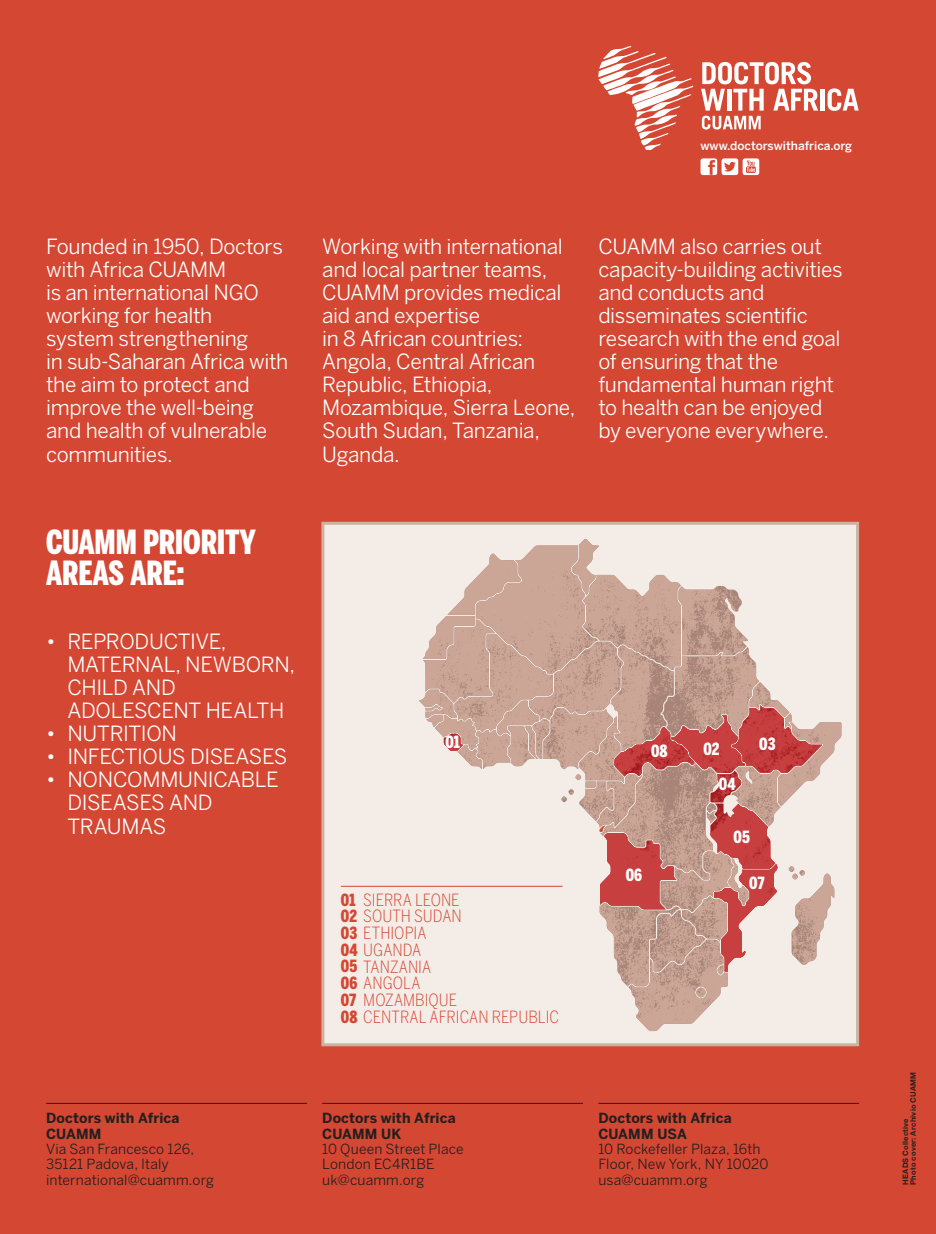
<style>
.page{position:relative;width:936px;height:1234px;background:#fff}
.page>*{position:absolute;margin:0;border:0;box-sizing:border-box;transform-origin:0 0}
.t1{font:900 33px/30.8px "Benton Sans Comp";letter-spacing:-.005em;color:#fff}
.t2{font:20.85px/23.1px "Benton Sans";letter-spacing:-.015em;color:#fff}
.t3{font:300 16.65px/16.6px "Benton Sans Cond";color:#d44733}
.t4{font:900 16.65px/34.5px "Benton Sans Comp";color:#fff}
.t5{font:900 16.65px "Benton Sans Comp";color:#d44733}
.t6{font:13.8px/15.3px "Benton Sans";letter-spacing:.005em;color:#231f20}
.t7{font:700 13.8px/15.3px "Benton Sans";letter-spacing:.005em;color:#231f20}
.t8{font:500 11.85px "Benton Sans";color:#fff}
.t9{font:700 7.5px/7.5px "Helvetica Neue LT Std";letter-spacing:.03em;color:#231f20}
.s1{font-family:"Benton Sans Comp";font-weight:900}
</style>
<div class="page">
<div style="left:0;top:0;width:935px;height:1233px;background:#d44733"></div>
<div style="left:321px;top:521px;width:538px;height:525px;background:#f4ece7;border:3px solid #ccb3a1"></div>
<svg style="left:419px;top:574px;width:422px;height:456px"></svg>
<img style="left:470px;top:539px;width:129px;height:134px">
<svg style="left:599px;top:825px;width:6px;height:6px"></svg>
<svg style="left:614px;top:726px;width:80px;height:1px"></svg>
<img style="left:614px;top:727px;width:80px;height:49px">
<hr style="left:341px;top:885px;width:221px;height:1px;background:#d44733">
<hr style="left:322px;top:1102px;width:261px;height:1px;background:#231f20">
<hr style="left:46px;top:1102px;width:261px;height:1px;background:#231f20">
<hr style="left:598px;top:1102px;width:261px;height:1px;background:#231f20">
<svg style="left:598px;top:46px;width:95px;height:103px"></svg>
<svg style="left:701px;top:62px;width:117px;height:67px"></svg>
<hr style="left:820px;top:89px;width:4px;height:22px;background:#fff">
<svg style="left:827px;top:88px;width:31px;height:23px"></svg>
<div style="left:700px;top:158px;width:17px;height:17px;background:#fff;border-radius:2px"></div>
<div style="left:742px;top:158px;width:17px;height:17px;background:#fff;border-radius:2px"></div>
<svg style="left:746px;top:160px;width:9px;height:13px"></svg>
<svg style="left:708px;top:160px;width:7px;height:15px"></svg>
<div style="left:721px;top:158px;width:17px;height:17px;background:#fff;border-radius:2px"></div>
<svg style="left:724px;top:162px;width:11px;height:9px"></svg>
<p class="t8" style="left:700px;top:139px;width:153px">www.doctorswithafrica.org</p>
<p class="t2" style="left:46px;top:234px;width:244px">Founded in 1950, Doctors with Africa CUAMM<br>is an international NGO working for health<br>system strengthening<br>in sub-Saharan Africa with the aim to protect and improve the well-being and health of vulnerable communities.</p>
<p class="t2" style="left:322px;top:234px;width:255px">Working with international and local partner teams,<br>CUAMM provides medical aid and expertise<br>in 8 African countries:<br>Angola, Central African<br>Republic, Ethiopia,<br>Mozambique, Sierra Leone,<br>South Sudan, Tanzania,<br>Uganda.</p>
<p class="t2" style="left:598px;top:234px;width:246px">CUAMM also carries out capacity-building activities and conducts and disseminates scientific research with the end goal of ensuring that the fundamental human right to health can be enjoyed by everyone everywhere.</p>
<h1 class="t1" style="left:46px;top:526px;width:211px">CUAMM PRIORITY<br>AREAS ARE:</h1>
<p class="t2" style="left:67px;top:629px;width:229px;text-indent:-21px">• REPRODUCTIVE,<br>MATERNAL, NEWBORN,<br>CHILD AND<br>ADOLESCENT HEALTH</p>
<p class="t2" style="left:46px;top:721px;width:132px">• NUTRITION</p>
<p class="t2" style="left:46px;top:744px;width:243px">• INFECTIOUS DISEASES</p>
<p class="t2" style="left:67px;top:767px;width:213px;text-indent:-21px">• NONCOMMUNICABLE<br>DISEASES AND<br>TRAUMAS</p>
<p class="t4" style="left:445px;top:724px;width:16px">01</p>
<p class="t3" style="left:363px;top:891px;width:98px">SIERRA LEONE</p>
<p class="t5" style="left:341px;top:889px;width:16px">01</p>
<p class="t3" style="left:341px;top:907px;width:220px"><span class="s1">02</span> SOUTH SUDAN<br><span class="s1">03</span> ETHIOPIA<br><span class="s1">04</span> UGANDA<br><span class="s1">05</span> TANZANIA<br><span class="s1">06</span> ANGOLA<br><span class="s1">07</span> MOZAMBIQUE<br><span class="s1">08</span> CENTRAL AFRICAN REPUBLIC</p>
<p class="t7" style="left:46px;top:1110px;width:135px">Doctors with Africa<br>CUAMM</p>
<p class="t6" style="left:46px;top:1140px;width:169px">Via San Francesco 126,<br>35121 Padova, Italy international@cuamm.org</p>
<p class="t7" style="left:322px;top:1110px;width:135px">Doctors with Africa<br>CUAMM UK</p>
<p class="t6" style="left:322px;top:1140px;width:143px">10 Queen Street Place<br>London EC4R1BE uk@cuamm.org</p>
<p class="t4" style="left:651px;top:733px;width:18px">08</p>
<p class="t4" style="left:718px;top:731px;width:18px;text-indent:-15px">02<br>04</p>
<p class="t4" style="left:759px;top:726px;width:18px">03</p>
<p class="t4" style="left:625px;top:857px;width:18px">06</p>
<p class="t4" style="left:733px;top:819px;width:18px">05</p>
<p class="t4" style="left:749px;top:865px;width:17px">07</p>
<p class="t7" style="left:598px;top:1110px;width:135px">Doctors with Africa<br>CUAMM USA</p>
<p class="t6" style="left:598px;top:1140px;width:171px">10 Rockefeller Plaza, 16th<br>Floor, New York, NY 10020 usa@cuamm.org</p>
<p class="t9" style="left:901px;top:1184px;width:114px;rotate:-90deg">HEADS Collective<br>Photo cover: Archivio CUAMM</p>
</div>
